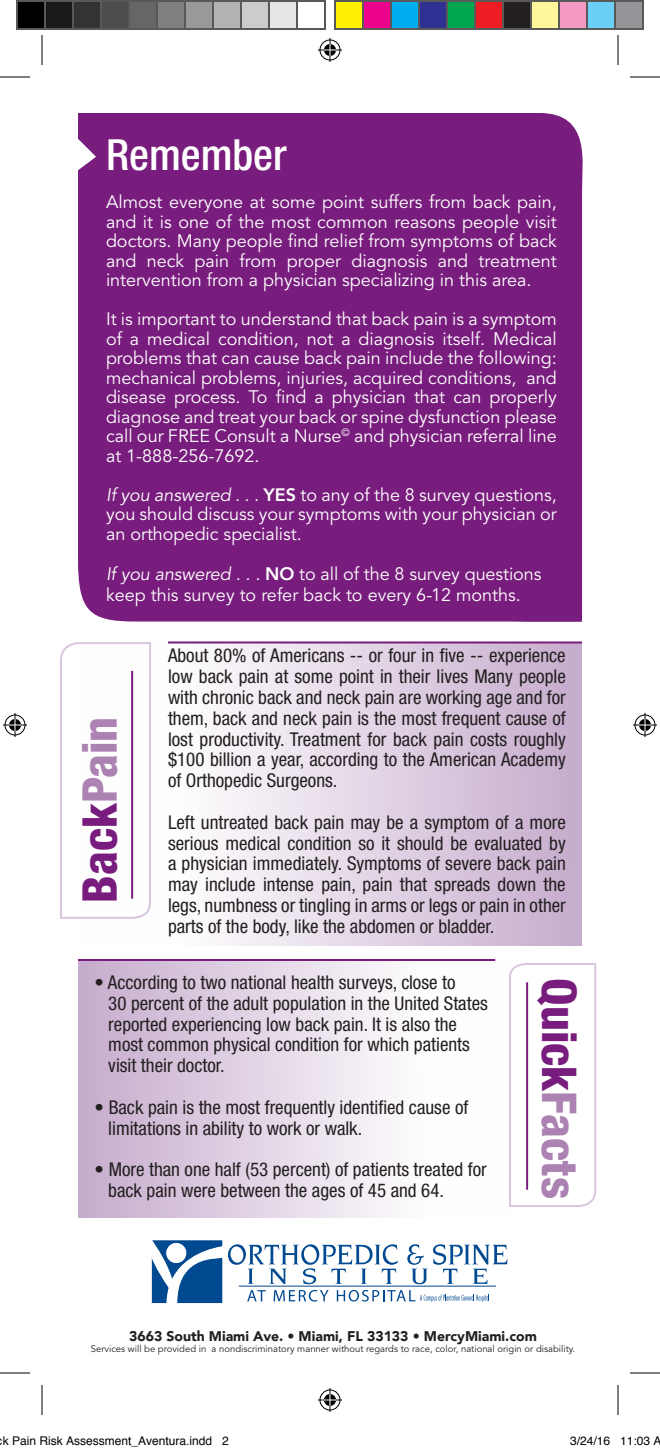
<style>
.page{position:relative;width:660px;height:1451px;background:#fff}
.page>*{position:absolute;margin:0;border:0;box-sizing:border-box;transform-origin:0 0}
.t1{font:800 condensed 48px "Helvetica Neue LT Std";color:#781d7d}
.t2{font:500 condensed 43px "Helvetica Neue LT Std";color:#fff}
.t3{font:condensed 19px/20.8px "Helvetica Neue LT Std";color:#231f20}
.t4{font:18px/19.4px "Avenir";color:#fff;text-align:justify}
.t5{font:900 14px "Avenir";color:#231f20}
.t6{font:12px "Helvetica";color:#000}
.t7{font:9.6px "Avenir";color:#231f20}
.s1{font-style:italic}
.s2{font-weight:800}
.s3{color:#ac82b3}
</style>
<div class="page">
<div style="left:78px;top:961px;width:433px;height:257px;background:linear-gradient(to right,#c7aece,#fff)"></div>
<div style="left:78px;top:643px;width:503px;height:302px;background:linear-gradient(to right,#fff,#c7aece)"></div>
<svg style="left:60px;top:642px;width:92px;height:278px"></svg>
<div style="left:78px;top:113px;width:505px;height:509px;background:#781d7d"></div>
<svg style="left:78px;top:137px;width:18px;height:36px"></svg>
<hr style="left:131px;top:671px;width:2px;height:228px;background:#781d7d">
<hr style="left:168px;top:641px;width:414px;height:2px;background:#781d7d">
<hr style="left:78px;top:959px;width:417px;height:2px;background:#781d7d">
<svg style="left:508px;top:962px;width:89px;height:246px"></svg>
<hr style="left:526px;top:982px;width:2px;height:208px;background:#781d7d">
<svg style="left:151px;top:1240px;width:356px;height:64px"></svg>
<hr style="left:0;top:77px;width:30px;height:1px;background:#000">
<hr style="left:630px;top:77px;width:30px;height:1px;background:#000">
<hr style="left:0;top:1373px;width:30px;height:1px;background:#000">
<hr style="left:630px;top:1373px;width:30px;height:1px;background:#000">
<hr style="left:42px;top:35px;width:1px;height:30px;background:#000">
<hr style="left:42px;top:1385px;width:1px;height:30px;background:#000">
<hr style="left:618px;top:35px;width:1px;height:30px;background:#000">
<hr style="left:618px;top:1385px;width:1px;height:30px;background:#000">
<svg style="left:318px;top:38px;width:24px;height:24px"></svg>
<svg style="left:318px;top:1388px;width:24px;height:24px"></svg>
<svg style="left:3px;top:713px;width:24px;height:24px"></svg>
<svg style="left:633px;top:713px;width:24px;height:24px"></svg>
<div style="left:17px;top:1px;width:28px;height:28px;background:#000"></div>
<div style="left:16px;top:0;width:30px;height:30px;border:2px solid #595959"></div>
<div style="left:45px;top:1px;width:28px;height:28px;background:#1a1a1a"></div>
<div style="left:44px;top:0;width:30px;height:30px;border:2px solid #595959"></div>
<div style="left:73px;top:1px;width:28px;height:28px;background:#333"></div>
<div style="left:72px;top:0;width:30px;height:30px;border:2px solid #595959"></div>
<div style="left:101px;top:1px;width:28px;height:28px;background:#4d4d4d"></div>
<div style="left:100px;top:0;width:30px;height:30px;border:2px solid #595959"></div>
<div style="left:129px;top:1px;width:28px;height:28px;background:#666"></div>
<div style="left:128px;top:0;width:30px;height:30px;border:2px solid #595959"></div>
<div style="left:157px;top:1px;width:28px;height:28px;background:#808080"></div>
<div style="left:156px;top:0;width:30px;height:30px;border:2px solid #595959"></div>
<div style="left:185px;top:1px;width:28px;height:28px;background:#999"></div>
<div style="left:184px;top:0;width:30px;height:30px;border:2px solid #595959"></div>
<div style="left:213px;top:1px;width:28px;height:28px;background:#b3b3b3"></div>
<div style="left:212px;top:0;width:30px;height:30px;border:2px solid #595959"></div>
<div style="left:241px;top:1px;width:28px;height:28px;background:#ccc"></div>
<div style="left:240px;top:0;width:30px;height:30px;border:2px solid #595959"></div>
<div style="left:269px;top:1px;width:28px;height:28px;background:#e6e6e6"></div>
<div style="left:268px;top:0;width:30px;height:30px;border:2px solid #595959"></div>
<div style="left:296px;top:0;width:30px;height:30px;border:2px solid #595959"></div>
<div style="left:335px;top:1px;width:28px;height:28px;background:#fff101"></div>
<div style="left:334px;top:0;width:30px;height:30px;border:2px solid #595959"></div>
<div style="left:363px;top:1px;width:28px;height:28px;background:#ed028c"></div>
<div style="left:362px;top:0;width:30px;height:30px;border:2px solid #595959"></div>
<div style="left:391px;top:1px;width:28px;height:28px;background:#00aeef"></div>
<div style="left:390px;top:0;width:30px;height:30px;border:2px solid #595959"></div>
<div style="left:419px;top:1px;width:28px;height:28px;background:#2e3092"></div>
<div style="left:418px;top:0;width:30px;height:30px;border:2px solid #595959"></div>
<div style="left:447px;top:1px;width:28px;height:28px;background:#00a54f"></div>
<div style="left:446px;top:0;width:30px;height:30px;border:2px solid #595959"></div>
<div style="left:475px;top:1px;width:28px;height:28px;background:#ee1d23"></div>
<div style="left:474px;top:0;width:30px;height:30px;border:2px solid #595959"></div>
<div style="left:503px;top:1px;width:28px;height:28px;background:#231f20"></div>
<div style="left:502px;top:0;width:30px;height:30px;border:2px solid #595959"></div>
<div style="left:531px;top:1px;width:28px;height:28px;background:#fff79a"></div>
<div style="left:530px;top:0;width:30px;height:30px;border:2px solid #595959"></div>
<div style="left:559px;top:1px;width:28px;height:28px;background:#f499c2"></div>
<div style="left:558px;top:0;width:30px;height:30px;border:2px solid #595959"></div>
<div style="left:587px;top:1px;width:28px;height:28px;background:#6bcff6"></div>
<div style="left:586px;top:0;width:30px;height:30px;border:2px solid #595959"></div>
<div style="left:615px;top:1px;width:28px;height:28px;background:#939598"></div>
<div style="left:614px;top:0;width:30px;height:30px;border:2px solid #595959"></div>
<p class="t2" style="left:106px;top:129px;width:182px">Remember</p>
<p class="t4" style="left:106px;top:193px;width:452px">Almost everyone at some point suffers from back pain, and it is one of the most common reasons people visit doctors. Many people find relief from symptoms of back and neck pain from proper diagnosis and treatment intervention from a physician specializing in this area.</p>
<p class="t4" style="left:106px;top:310px;width:452px">It is important to understand that back pain is a symptom of a medical condition, not a diagnosis itself. Medical problems that can cause back pain include the following: mechanical problems, injuries, acquired conditions, and disease process. To find a physician that can properly diagnose and treat your back or spine dysfunction please call our FREE Consult a Nurse<sup>©</sup> and physician referral line at 1-888-256-7692.</p>
<p class="t4" style="left:106px;top:485px;width:452px"><span class="s1">If you answered . . .</span> <span class="s2">YES</span> to any of the 8 survey questions, you should discuss your symptoms with your physician or an orthopedic specialist.</p>
<p class="t4" style="left:106px;top:564px;width:437px;line-height:21px"><span class="s1">If you answered . . .</span> <span class="s2">NO</span> to all of the 8 survey questions keep this survey to refer back to every 6-12 months.</p>
<p class="t3" style="left:168px;top:645px;width:399px;text-align:justify">About 80% of Americans -- or four in five -- experience low back pain at some point in their lives Many people with chronic back and neck pain are working age and for them, back and neck pain is the most frequent cause of lost productivity. Treatment for back pain costs roughly $100 billion a year, according to the American Academy of Orthopedic Surgeons.</p>
<p class="t3" style="left:168px;top:812px;width:399px;text-align:justify">Left untreated back pain may be a symptom of a more serious medical condition so it should be evaluated by a physician immediately. Symptoms of severe back pain may include intense pain, pain that spreads down the legs, numbness or tingling in arms or legs or pain in other parts of the body, like the abdomen or bladder.</p>
<p class="t3" style="left:108px;top:972px;width:381px;text-indent:-14px">• According to two national health surveys, close to<br>30 percent of the adult population in the United States reported experiencing low back pain. It is also the most common physical condition for which patients visit their doctor.</p>
<p class="t3" style="left:108px;top:1097px;width:362px;text-indent:-14px">• Back pain is the most frequently identified cause of limitations in ability to work or walk.</p>
<p class="t3" style="left:108px;top:1159px;width:380px;text-indent:-14px">• More than one half (53 percent) of patients treated for back pain were between the ages of 45 and 64.</p>
<p class="t1" style="left:70px;top:903px;width:187px;rotate:-90deg">Back<span class="s3">Pain</span></p>
<p class="t1" style="left:589px;top:978px;width:222px;rotate:90deg">Quick<span class="s3">Facts</span></p>
<p class="t5" style="left:129px;top:1324px;width:409px">3663 South Miami Ave. • Miami, FL 33133 • MercyMiami.com</p>
<p class="t7" style="left:91px;top:1344px;width:486px">Services will be provided in a nondiscriminatory manner without regards to race, color, national origin or disability.</p>
<p class="t6" style="left:3px;top:1432px;width:228px">k Pain Risk Assessment_Aventura.indd 2</p>
<p class="t6" style="left:570px;top:1432px;width:93px">3/24/16 11:03 A</p>
</div>
